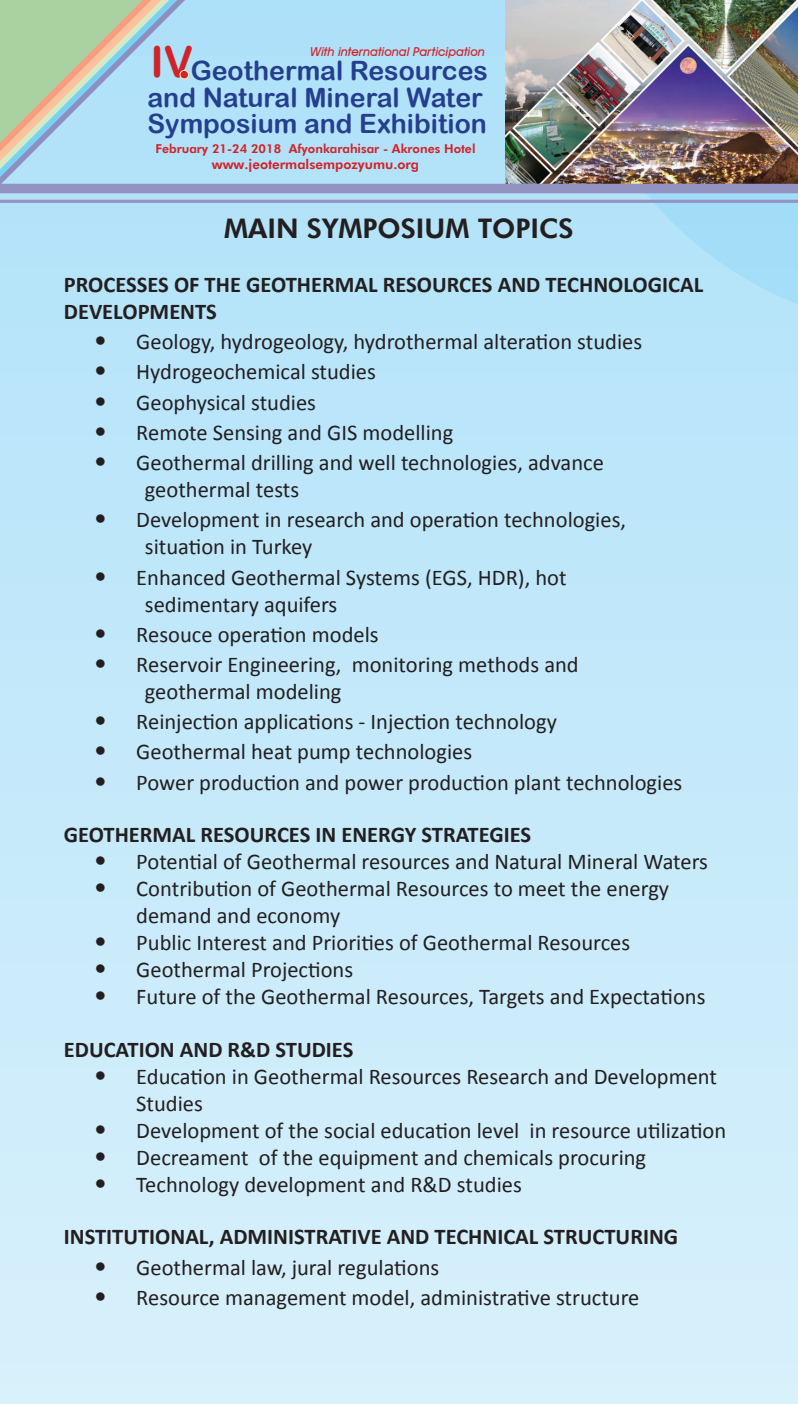
<style>
.page{position:relative;width:798px;height:1404px;background:#fff}
.page>*{position:absolute;margin:0;border:0;box-sizing:border-box;transform-origin:0 0}
.t1{font:42.75px "Arial Rounded MT Bold";color:#d1232a}
.t2{font:800 27px "Futura BT";color:#231f20}
.t3{font:26.55px/26.1px "Arial Rounded MT Bold";color:#253f8e}
.t4{font:22.5px/30.2px "Calibri";color:#231f20}
.t5{font:700 22.5px/27px "Calibri";color:#231f20}
.t6{font:800 13.28px "Futura BT";color:#d1232a}
.t7{font:800 12.38px "Futura BT";color:#d1232a}
.t8{font:italic 500 12.38px "Avant Garde IT Cby BT";color:#d1232a}
.s1{font-family:"Futura";font-weight:300}
.s2{font-weight:700}
</style>
<div class="page">
<div style="left:0;top:0;width:797px;height:1403px;background:linear-gradient(to bottom,#aee1f9,#d8f0fb)"></div>
<svg style="left:560px;top:193px;width:237px;height:137px;fill:#b5e3f9"></svg>
<div style="left:695px;top:1289px;width:102px;height:114px;background:#d6f0fb"></div>
<img style="left:505px;top:0;width:292px;height:184px">
<div style="left:0;top:184px;width:797px;height:9px;background:#9393c1"></div>
<hr style="left:0;top:200px;width:797px;height:3px;background:#9393c1">
<svg style="left:0;top:0;width:228px;height:184px"></svg>
<h1 class="t1" style="left:150px;top:37px;width:44px">IV</h1>
<p class="t3" style="left:147px;top:84px;width:341px">and Natural Mineral Water<br>Symposium and Exhibition</p>
<p class="t8" style="left:310px;top:44px;width:176px">With international Participation</p>
<p class="t3" style="left:190px;top:57px;width:299px">Geothermal Resources</p>
<p class="t7" style="left:155px;top:141px;width:321px">February 21-24 2018 Afyonkarahisar - Akrones Hotel</p>
<p class="t6" style="left:212px;top:156px;width:209px">www.jeotermalsempozyumu.org</p>
<p class="t2" style="left:224px;top:212px;width:351px">MAIN SYMPOSIUM TOPICS</p>
<p class="t5" style="left:64px;top:271px;width:640px">PROCESSES OF THE GEOTHERMAL RESOURCES AND TECHNOLOGICAL<br>DEVELOPMENTS</p>
<p class="t4" style="left:96px;top:325px;width:547px"><span class="s1">·</span> Geology, hydrogeology, hydrothermal alteration studies <span class="s1">·</span> Hydrogeochemical studies<br><span class="s1">·</span> Geophysical studies<br><span class="s1">·</span> Remote Sensing and GIS modelling<br><span class="s1">·</span> Geothermal drilling and well technologies, advance</p>
<p class="t4" style="left:96px;top:473px;width:531px;text-indent:49px">geothermal tests<br><span class="s1">·</span> Development in research and operation technologies,</p>
<p class="t4" style="left:96px;top:530px;width:472px;text-indent:49px">situation in Turkey<br><span class="s1">·</span> Enhanced Geothermal Systems (EGS, HDR), hot</p>
<p class="t4" style="left:96px;top:588px;width:484px;text-indent:49px">sedimentary aquifers<br><span class="s1">·</span> Resouce operation models<br><span class="s1">·</span> Reservoir Engineering, monitoring methods and</p>
<p class="t4" style="left:96px;top:675px;width:588px;text-indent:49px">geothermal modeling<br><span class="s1">·</span> Reinjection applications - Injection technology<br><span class="s1">·</span> Geothermal heat pump technologies<br><span class="s1">·</span> Power production and power production plant technologies</p>
<p class="t5" style="left:64px;top:821px;width:468px">GEOTHERMAL RESOURCES IN ENERGY STRATEGIES</p>
<p class="t4" style="left:96px;top:845px;width:613px"><span class="s1">·</span> Potential of Geothermal resources and Natural Mineral Waters</p>
<p class="t4" style="left:96px;top:872px;width:574px"><span class="s1">·</span> Contribution of Geothermal Resources to meet the energy</p>
<p class="t4" style="left:136px;top:899px;width:205px">demand and economy</p>
<p class="t4" style="left:96px;top:926px;width:536px"><span class="s1">·</span> Public Interest and Priorities of Geothermal Resources</p>
<p class="t4" style="left:96px;top:953px;width:259px"><span class="s1">·</span> Geothermal Projections</p>
<p class="t4" style="left:96px;top:980px;width:611px"><span class="s1">·</span> Future of the Geothermal Resources, Targets and Expectations</p>
<p class="t5" style="left:64px;top:1035px;width:291px">EDUCATION AND R&amp;D STUDIES</p>
<p class="t4" style="left:96px;top:1060px;width:622px"><span class="s1">·</span> Education in Geothermal Resources Research and Development</p>
<p class="t4" style="left:136px;top:1087px;width:68px">Studies</p>
<p class="t4" style="left:96px;top:1114px;width:631px"><span class="s1">·</span> Development of the social education level in resource utilization</p>
<p class="t4" style="left:96px;top:1141px;width:551px"><span class="s1">·</span> Decreament of the equipment and chemicals procuring</p>
<p class="t4" style="left:96px;top:1168px;width:427px"><span class="s1">·</span> Technology development and R&amp;D studies</p>
<p class="t4" style="left:96px;top:1220px;width:583px;text-indent:-32px"><span class="s2">INSTITUTIONAL, ADMINISTRATIVE AND TECHNICAL STRUCTURING </span><span class="s1">·</span> Geothermal law, jural regulations<br><span class="s1">·</span> Resource management model, administrative structure</p>
</div>
